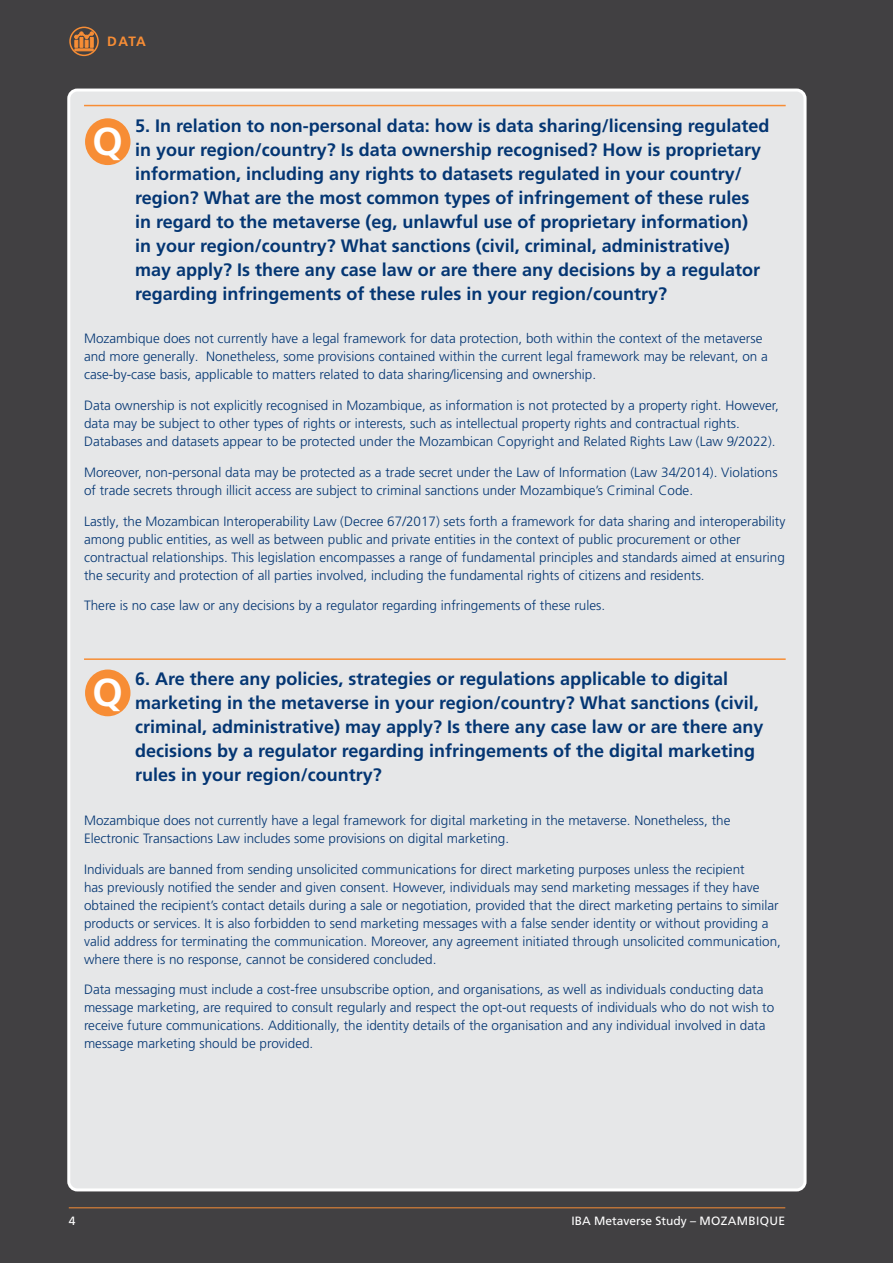
<style>
.page{position:relative;width:893px;height:1263px;background:#414042}
.page>*{position:absolute;margin:0;border:0;box-sizing:border-box;transform-origin:0 0}
.t1{font:700 39px "Frutiger LT Pro";color:#fff}
.t2{font:700 18px/24px "Frutiger LT Pro";color:#043673}
.t3{font:300 13.5px/18px "Frutiger LT Pro";color:#043673}
.t4{font:700 13.5px "Frutiger LT Pro";color:#f78d35}
.t5{font:12px "Frutiger LT Pro";color:#fff}
</style>
<div class="page">
<hr style="left:69px;top:1207px;width:716px;height:1px;background:#f78d35">
<div style="left:69px;top:90px;width:736px;height:1100px;background:#e6e7e8;border-radius:9px"></div>
<div style="left:69px;top:27px;width:30px;height:29px;border:2px solid #f78d35;border-radius:50%"></div>
<hr style="left:84px;top:105px;width:702px;height:1px;background:#f78d35">
<hr style="left:84px;top:658px;width:702px;height:2px;background:#f78d35">
<div style="left:85px;top:118px;width:45px;height:47px;background:#f78d35;border-radius:50%"></div>
<div style="left:85px;top:669px;width:45px;height:47px;background:#f78d35;border-radius:50%"></div>
<svg style="left:74px;top:32px;width:20px;height:19px"></svg>
<p class="t4" style="left:107px;top:33px;width:40px">DATA</p>
<p class="t2" style="left:135px;top:114px;width:636px">5. In relation to non-personal data: how is data sharing/licensing regulated in your region/country? Is data ownership recognised? How is proprietary information, including any rights to datasets regulated in your country/ region? What are the most common types of infringement of these rules in regard to the metaverse (eg, unlawful use of proprietary information)<br>in your region/country? What sanctions (civil, criminal, administrative) may apply? Is there any case law or are there any decisions by a regulator regarding infringements of these rules in your region/country?</p>
<p class="t3" style="left:84px;top:330px;width:685px">Mozambique does not currently have a legal framework for data protection, both within the context of the metaverse and more generally. Nonetheless, some provisions contained within the current legal framework may be relevant, on a case-by-case basis, applicable to matters related to data sharing/licensing and ownership.</p>
<p class="t3" style="left:84px;top:396px;width:696px">Data ownership is not explicitly recognised in Mozambique, as information is not protected by a property right. However, data may be subject to other types of rights or interests, such as intellectual property rights and contractual rights.<br>Databases and datasets appear to be protected under the Mozambican Copyright and Related Rights Law (Law 9/2022).</p>
<p class="t3" style="left:84px;top:463px;width:695px">Moreover, non-personal data may be protected as a trade secret under the Law of Information (Law 34/2014). Violations of trade secrets through illicit access are subject to criminal sanctions under Mozambique’s Criminal Code.</p>
<p class="t3" style="left:84px;top:512px;width:703px">Lastly, the Mozambican Interoperability Law (Decree 67/2017) sets forth a framework for data sharing and interoperability among public entities, as well as between public and private entities in the context of public procurement or other contractual relationships. This legislation encompasses a range of fundamental principles and standards aimed at ensuring the security and protection of all parties involved, including the fundamental rights of citizens and residents.</p>
<p class="t3" style="left:84px;top:597px;width:523px">There is no case law or any decisions by a regulator regarding infringements of these rules.</p>
<h1 class="t1" style="left:92px;top:118px;width:32px">Q</h1>
<p class="t2" style="left:135px;top:667px;width:630px">6. Are there any policies, strategies or regulations applicable to digital marketing in the metaverse in your region/country? What sanctions (civil, criminal, administrative) may apply? Is there any case law or are there any decisions by a regulator regarding infringements of the digital marketing rules in your region/country?</p>
<p class="t3" style="left:84px;top:811px;width:648px">Mozambique does not currently have a legal framework for digital marketing in the metaverse. Nonetheless, the<br>Electronic Transactions Law includes some provisions on digital marketing.</p>
<p class="t3" style="left:84px;top:860px;width:698px">Individuals are banned from sending unsolicited communications for direct marketing purposes unless the recipient<br>has previously notified the sender and given consent. However, individuals may send marketing messages if they have obtained the recipient’s contact details during a sale or negotiation, provided that the direct marketing pertains to similar products or services. It is also forbidden to send marketing messages with a false sender identity or without providing a valid address for terminating the communication. Moreover, any agreement initiated through unsolicited communication, where there is no response, cannot be considered concluded.</p>
<p class="t3" style="left:84px;top:981px;width:692px">Data messaging must include a cost-free unsubscribe option, and organisations, as well as individuals conducting data message marketing, are required to consult regularly and respect the opt-out requests of individuals who do not wish to receive future communications. Additionally, the identity details of the organisation and any individual involved in data message marketing should be provided.</p>
<h1 class="t1" style="left:92px;top:669px;width:32px">Q</h1>
<p class="t5" style="left:69px;top:1214px;width:8px">4</p>
<p class="t5" style="left:571px;top:1214px;width:215px">IBA Metaverse Study – MOZAMBIQUE</p>
</div>
